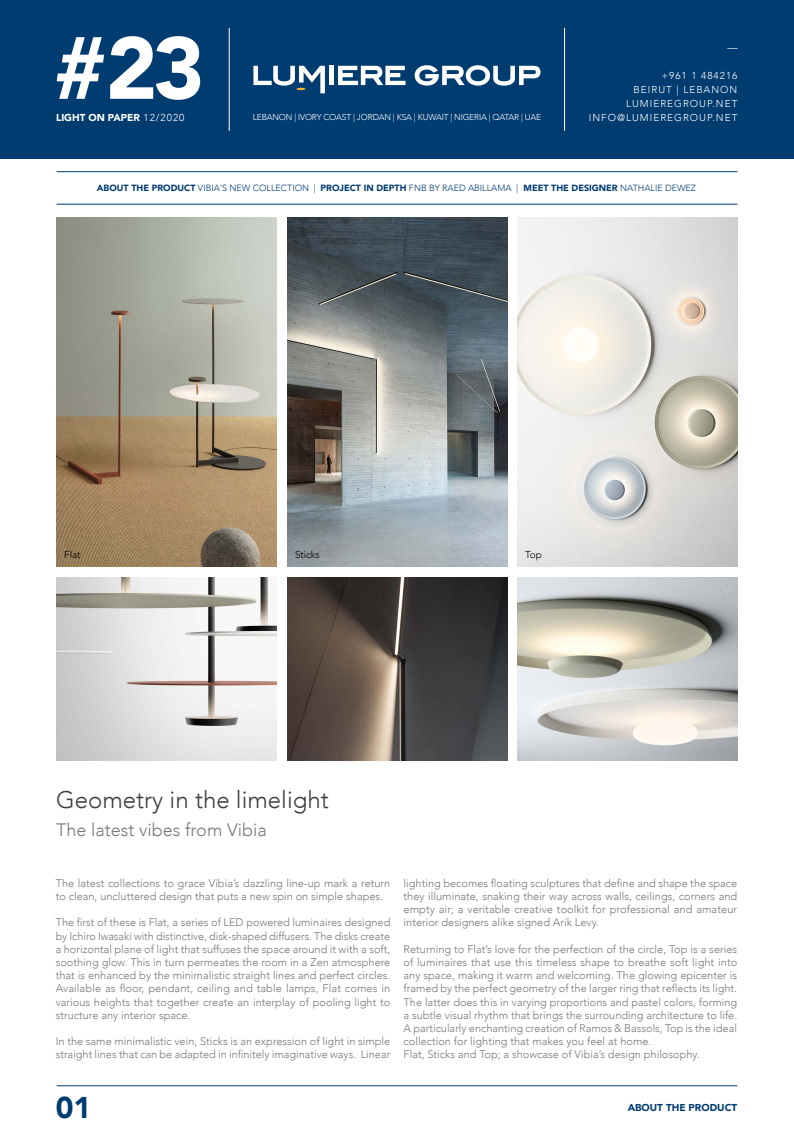
<style>
.page{position:relative;width:794px;height:1143px;background:#fff}
.page>*{position:absolute;margin:0;border:0;box-sizing:border-box;transform-origin:0 0}
.t1{font:900 87px "Avenir";color:#fff}
.t2{font:900 30px "Avenir";color:#013c70}
.t3{font:300 24px "Avenir";color:#3e3e3f}
.t4{font:300 18px "Avenir";color:#76787b}
.t5{font:300 11px/13.2px "Avenir";color:#76787b;text-align:justify}
.t6{font:300 10px "Avenir";letter-spacing:.1em;color:#fff}
.t7{font:900 10px "Avenir";color:#fff}
.t8{font:900 10px "Avenir";color:#013c70}
.t9{font:300 10px "Avenir";letter-spacing:-.005em;color:#040503}
.t10{font:300 9px "Avenir";color:#013c70}
.t11{font:300 8.5px "Avenir";letter-spacing:-.02em;color:#fff}
.s1{font-style:italic}
.s2{font-weight:300}
.s3{font-weight:900}
</style>
<div class="page">
<div style="left:0;top:0;width:794px;height:158px;background:#013c70"></div>
<div style="left:329px;top:66px;width:5px;height:19px;background:#fff"></div>
<svg style="left:338px;top:66px;width:67px;height:19px"></svg>
<svg style="left:415px;top:65px;width:125px;height:21px"></svg>
<svg style="left:253px;top:66px;width:72px;height:27px"></svg>
<hr style="left:229px;top:28px;width:1px;height:103px;background:#fff">
<hr style="left:564px;top:28px;width:1px;height:103px;background:#fff">
<hr style="left:57px;top:1085px;width:680px;height:1px;background:#013c70">
<hr style="left:57px;top:171px;width:680px;height:1px;background:#013c70">
<hr style="left:57px;top:204px;width:680px;height:1px;background:#013c70">
<img style="left:287px;top:577px;width:220px;height:183px">
<img style="left:518px;top:577px;width:219px;height:183px">
<img style="left:57px;top:577px;width:220px;height:183px">
<img style="left:57px;top:217px;width:220px;height:349px">
<img style="left:287px;top:217px;width:220px;height:349px">
<img style="left:518px;top:217px;width:219px;height:349px">
<p class="t1" style="left:50px;top:-6px;width:156px"><span class="s1">#</span>23</p>
<p class="t7" style="left:56px;top:109px;width:130px">LIGHT ON PAPER <span class="s2">12/2020</span></p>
<p class="t11" style="left:253px;top:112px;width:290px">LEBANON | IVORY COAST | JORDAN | KSA | KUWAIT | NIGERIA | QATAR | UAE</p>
<p class="t6" style="left:727px;top:42px;width:11px">—</p>
<p class="t6" style="left:661px;top:70px;width:77px">+961 1 484216</p>
<p class="t6" style="left:633px;top:84px;width:105px">BEIRUT | LEBANON</p>
<p class="t6" style="left:626px;top:98px;width:113px">LUMIEREGROUP.NET</p>
<p class="t6" style="left:589px;top:112px;width:150px">INFO@LUMIEREGROUP.NET</p>
<p class="t10" style="left:97px;top:183px;width:600px"><span class="s3">ABOUT THE PRODUCT</span> VIBIA'S NEW COLLECTION | <span class="s3">PROJECT IN DEPTH</span> FNB BY RAED ABILLAMA | <span class="s3">MEET THE DESIGNER</span> NATHALIE DEWEZ</p>
<p class="t9" style="left:64px;top:548px;width:18px">Flat</p>
<p class="t9" style="left:295px;top:548px;width:26px">Sticks</p>
<p class="t9" style="left:525px;top:548px;width:18px">Top</p>
<p class="t3" style="left:56px;top:785px;width:274px">Geometry in the limelight</p>
<p class="t4" style="left:56px;top:819px;width:212px">The latest vibes from Vibia</p>
<p class="t5" style="left:56px;top:876px;width:336px">The latest collections to grace Vibia’s dazzling line-up mark a return to clean, uncluttered design that puts a new spin on simple shapes.</p>
<p class="t5" style="left:56px;top:916px;width:336px">The first of these is Flat, a series of LED powered luminaires designed by Ichiro Iwasaki with distinctive, disk-shaped diffusers. The disks create a horizontal plane of light that suffuses the space around it with a soft, soothing glow. This in turn permeates the room in a Zen atmosphere that is enhanced by the minimalistic straight lines and perfect circles.<br>Available as floor, pendant, ceiling and table lamps, Flat comes in various heights that together create an interplay of pooling light to structure any interior space.</p>
<p class="t5" style="left:56px;top:1034px;width:336px">In the same minimalistic vein, Sticks is an expression of light in simple straight lines that can be adapted in infinitely imaginative ways. Linear</p>
<p class="t5" style="left:403px;top:876px;width:335px">lighting becomes floating sculptures that define and shape the space they illuminate, snaking their way across walls, ceilings, corners and empty air; a veritable creative toolkit for professional and amateur interior designers alike signed Arik Levy.</p>
<p class="t5" style="left:403px;top:942px;width:335px">Returning to Flat’s love for the perfection of the circle, Top is a series of luminaires that use this timeless shape to breathe soft light into any space, making it warm and welcoming. The glowing epicenter is framed by the perfect geometry of the larger ring that reflects its light.<br>The latter does this in varying proportions and pastel colors, forming a subtle visual rhythm that brings the surrounding architecture to life.<br>A particularly enchanting creation of Ramos &amp; Bassols, Top is the ideal collection for lighting that makes you feel at home.</p>
<p class="t5" style="left:403px;top:1048px;width:297px">Flat, Sticks and Top; a showcase of Vibia’s design philosophy.</p>
<p class="t2" style="left:56px;top:1081px;width:37px">01</p>
<p class="t8" style="left:627px;top:1098px;width:111px">ABOUT THE PRODUCT</p>
</div>
